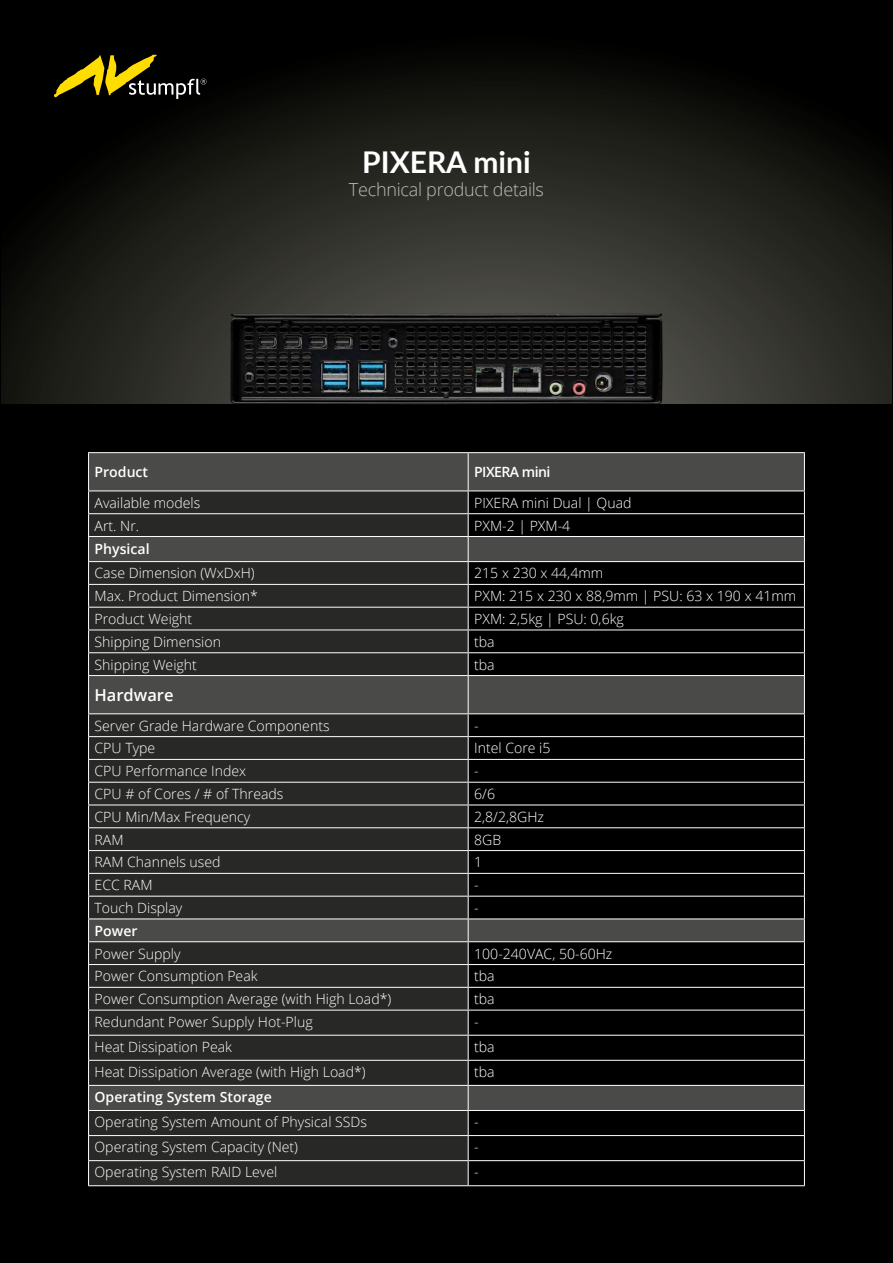
<style>
.page{position:relative;width:893px;height:1263px;background:#000}
.page>*{position:absolute;margin:0;border:0;box-sizing:border-box;transform-origin:0 0}
.t1{font:700 30px "Lato";color:#fff}
.t2{font:300 18px "Open Sans";letter-spacing:-.015em;color:#bcbcbc}
.t3{font:600 16.5px "Open Sans";color:#fff}
.t4{font:300 14.1px "Open Sans";color:#fff}
.t5{font:600 14.1px "Open Sans";color:#fff}
.t6{font:600 14.1px "Open Sans";letter-spacing:-.04em;color:#fff}
</style>
<div class="page">
<img style="left:2px;top:0;width:889px;height:404px">
<svg style="left:54px;top:55px;width:153px;height:44px;background:#463f0d"></svg>
<img style="left:194px;top:270px;width:505px;height:134px">
<hr style="left:88px;top:452px;width:380px;height:1px;background:#fff">
<hr style="left:468px;top:452px;width:337px;height:1px;background:#fff">
<hr style="left:88px;top:1185px;width:380px;height:1px;background:#fff">
<hr style="left:468px;top:1185px;width:337px;height:1px;background:#fff">
<svg style="left:88px;top:453px;width:717px;height:732px;background:#292928"></svg>
<hr style="left:468px;top:675px;width:337px;height:1px;background:#fff">
<h1 class="t1" style="left:362px;top:140px;width:170px">PIXERA mini</h1>
<p class="t2" style="left:349px;top:178px;width:197px">Technical product details</p>
<p class="t5" style="left:95px;top:462px;width:55px">Product</p>
<p class="t6" style="left:474px;top:462px;width:78px">PIXERA mini</p>
<p class="t4" style="left:95px;top:493px;width:107px">Available models</p>
<p class="t4" style="left:474px;top:493px;width:159px">PIXERA mini Dual | Quad</p>
<p class="t4" style="left:95px;top:516px;width:46px">Art. Nr.</p>
<p class="t4" style="left:474px;top:516px;width:98px">PXM-2 | PXM-4</p>
<p class="t5" style="left:95px;top:540px;width:57px">Physical</p>
<p class="t4" style="left:95px;top:564px;width:162px">Case Dimension (WxDxH)</p>
<p class="t4" style="left:474px;top:564px;width:131px">215 x 230 x 44,4mm</p>
<p class="t4" style="left:95px;top:586px;width:165px">Max. Product Dimension*</p>
<p class="t4" style="left:474px;top:586px;width:324px">PXM: 215 x 230 x 88,9mm | PSU: 63 x 190 x 41mm</p>
<p class="t4" style="left:95px;top:609px;width:99px">Product Weight</p>
<p class="t4" style="left:474px;top:609px;width:151px">PXM: 2,5kg | PSU: 0,6kg</p>
<p class="t4" style="left:95px;top:632px;width:128px">Shipping Dimension</p>
<p class="t4" style="left:474px;top:632px;width:22px">tba</p>
<p class="t4" style="left:95px;top:655px;width:104px">Shipping Weight</p>
<p class="t4" style="left:474px;top:655px;width:22px">tba</p>
<p class="t3" style="left:95px;top:684px;width:81px">Hardware</p>
<p class="t4" style="left:95px;top:716px;width:237px">Server Grade Hardware Components</p>
<p class="t4" style="left:474px;top:716px;width:6px">-</p>
<p class="t4" style="left:95px;top:739px;width:62px">CPU Type</p>
<p class="t4" style="left:474px;top:739px;width:78px">Intel Core i5</p>
<p class="t4" style="left:95px;top:761px;width:153px">CPU Performance Index</p>
<p class="t4" style="left:474px;top:761px;width:6px">-</p>
<p class="t4" style="left:95px;top:784px;width:190px">CPU # of Cores / # of Threads</p>
<p class="t4" style="left:474px;top:784px;width:22px">6/6</p>
<p class="t4" style="left:95px;top:807px;width:157px">CPU Min/Max Frequency</p>
<p class="t4" style="left:474px;top:807px;width:71px">2,8/2,8GHz</p>
<p class="t4" style="left:95px;top:830px;width:31px">RAM</p>
<p class="t4" style="left:474px;top:830px;width:29px">8GB</p>
<p class="t4" style="left:95px;top:852px;width:128px">RAM Channels used</p>
<p class="t4" style="left:474px;top:852px;width:10px">1</p>
<p class="t4" style="left:95px;top:875px;width:59px">ECC RAM</p>
<p class="t4" style="left:474px;top:875px;width:6px">-</p>
<p class="t4" style="left:95px;top:898px;width:89px">Touch Display</p>
<p class="t4" style="left:474px;top:898px;width:6px">-</p>
<p class="t5" style="left:95px;top:921px;width:45px">Power</p>
<p class="t4" style="left:95px;top:944px;width:88px">Power Supply</p>
<p class="t4" style="left:474px;top:944px;width:140px">100-240VAC, 50-60Hz</p>
<p class="t4" style="left:95px;top:966px;width:165px">Power Consumption Peak</p>
<p class="t4" style="left:474px;top:966px;width:22px">tba</p>
<p class="t4" style="left:95px;top:989px;width:298px">Power Consumption Average (with High Load*)</p>
<p class="t4" style="left:474px;top:989px;width:22px">tba</p>
<p class="t4" style="left:95px;top:1012px;width:220px">Redundant Power Supply Hot-Plug</p>
<p class="t4" style="left:474px;top:1012px;width:6px">-</p>
<p class="t4" style="left:95px;top:1037px;width:139px">Heat Dissipation Peak</p>
<p class="t4" style="left:474px;top:1037px;width:22px">tba</p>
<p class="t4" style="left:95px;top:1062px;width:273px">Heat Dissipation Average (with High Load*)</p>
<p class="t4" style="left:474px;top:1062px;width:22px">tba</p>
<p class="t5" style="left:95px;top:1087px;width:179px">Operating System Storage</p>
<p class="t4" style="left:95px;top:1112px;width:274px">Operating System Amount of Physical SSDs</p>
<p class="t4" style="left:474px;top:1112px;width:6px">-</p>
<p class="t4" style="left:95px;top:1137px;width:205px">Operating System Capacity (Net)</p>
<p class="t4" style="left:474px;top:1137px;width:6px">-</p>
<p class="t4" style="left:95px;top:1162px;width:184px">Operating System RAID Level</p>
<p class="t4" style="left:474px;top:1162px;width:6px">-</p>
</div>
